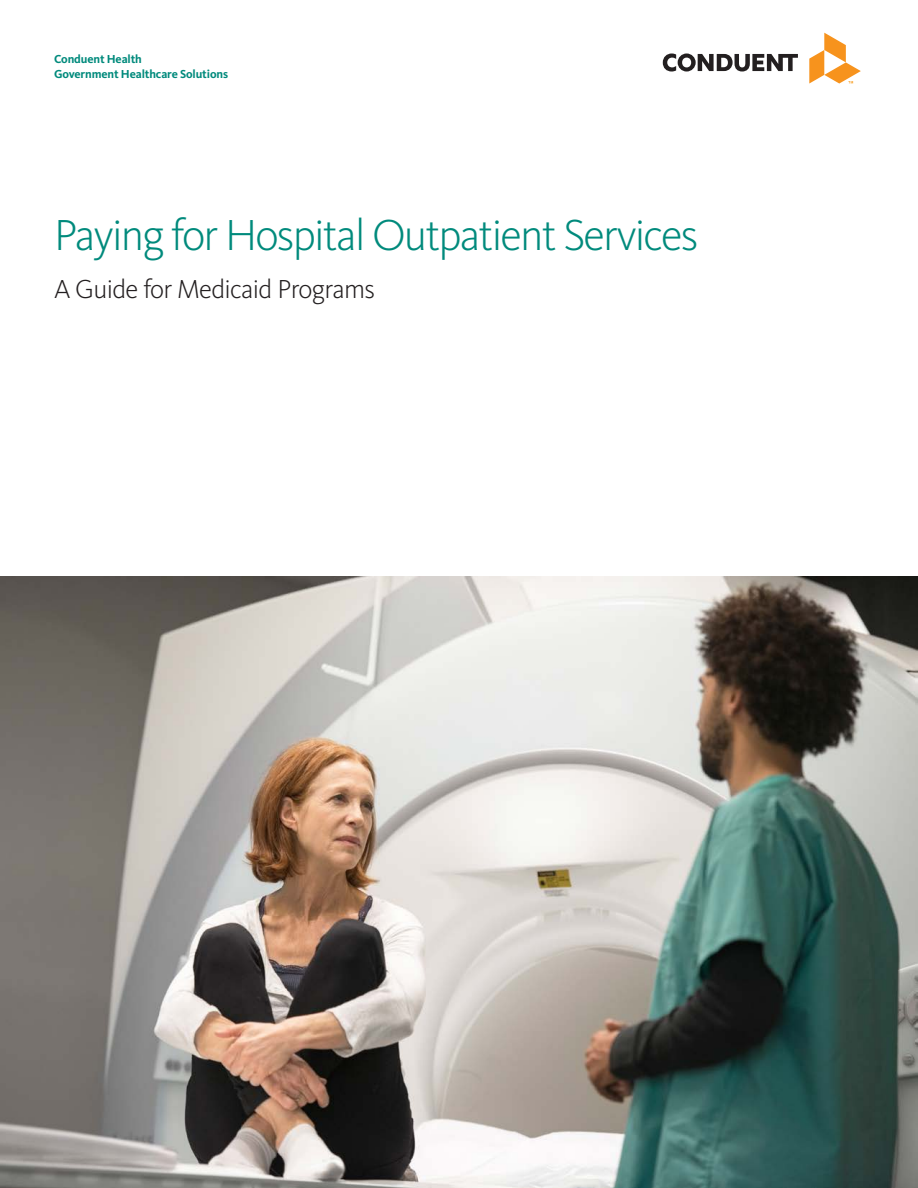
<style>
.page{position:relative;width:918px;height:1188px;background:#fff}
.page>*{position:absolute;margin:0;border:0;box-sizing:border-box;transform-origin:0 0}
.t1{font:300 45px "Kievit Pro";letter-spacing:-.04em;color:#008a7c}
.t2{font:300 27px "Kievit Pro";letter-spacing:-.025em;color:#231f20}
.t3{font:700 12px/15px "Kievit Pro";letter-spacing:-.01em;color:#008a7c}
</style>
<div class="page">
<svg style="left:663px;top:53px;width:135px;height:19px"></svg>
<svg style="left:809px;top:33px;width:52px;height:51px"></svg>
<img style="left:0;top:576px;width:918px;height:612px">
<p class="t3" style="left:54px;top:52px;width:176px">Conduent Health<br>Government Healthcare Solutions</p>
<h1 class="t1" style="left:54px;top:208px;width:646px">Paying for Hospital Outpatient Services</h1>
<h2 class="t2" style="left:54px;top:273px;width:323px">A Guide for Medicaid Programs</h2>
</div>
